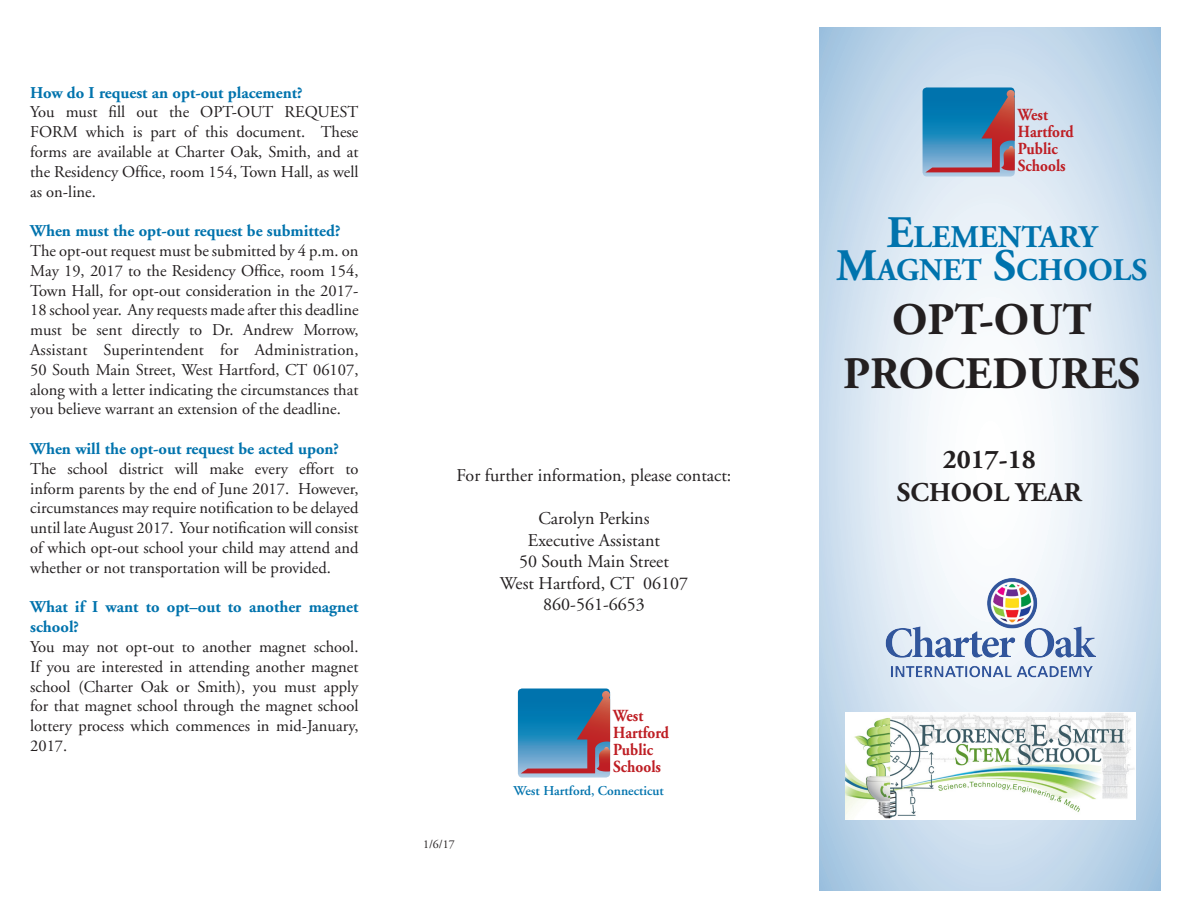
<style>
.page{position:relative;width:1188px;height:918px;background:#fff}
.page>*{position:absolute;margin:0;border:0;box-sizing:border-box;transform-origin:0 0}
.t1{font:700 45px "Adobe Garamond";color:#231f20}
.t2{font:700 31.5px "Adobe Garamond";color:#0073ad}
.t3{font:700 27px "Adobe Garamond";color:#231f20}
.t4{font:18px "Adobe Garamond";color:#231f20}
.t5{font:700 16.95px/17px "Adobe Garamond";color:#be1e24;scale:.9 1}
.t6{font:16.5px/19.8px "Adobe Garamond";color:#231f20;text-align:justify}
.t7{font:700 16.5px/19.8px "Adobe Garamond";color:#0073ad}
.t8{font:600 13.5px "Adobe Garamond";color:#0073ad}
.t9{font:12px "Adobe Garamond";color:#231f20}
.s1{font-size:45px}
</style>
<div class="page">
<svg style="left:819px;top:27px;width:342px;height:864px"></svg>
<img style="left:845px;top:712px;width:291px;height:107px">
<svg style="left:518px;top:688px;width:92px;height:90px;background:#4f7ba1"></svg>
<svg style="left:923px;top:87px;width:92px;height:90px;background:#4f7aa0"></svg>
<img style="left:884px;top:574px;width:215px;height:111px">
<p class="t7" style="left:30px;top:83px;width:274px">How do I request an opt-out placement?</p>
<p class="t6" style="left:30px;top:103px;width:330px">You must fill out the OPT-OUT REQUEST FORM which is part of this document. These forms are available at Charter Oak, Smith, and at the Residency Office, room 154, Town Hall, as well as on-line.</p>
<p class="t7" style="left:30px;top:221px;width:312px">When must the opt-out request be submitted?</p>
<p class="t6" style="left:30px;top:241px;width:330px">The opt-out request must be submitted by 4 p.m. on May 19, 2017 to the Residency Office, room 154, Town Hall, for opt-out consideration in the 2017- 18 school year. Any requests made after this deadline must be sent directly to Dr. Andrew Morrow, Assistant Superintendent for Administration, 50 South Main Street, West Hartford, CT 06107, along with a letter indicating the circumstances that you believe warrant an extension of the deadline.</p>
<p class="t7" style="left:30px;top:439px;width:310px">When will the opt-out request be acted upon?</p>
<p class="t6" style="left:30px;top:459px;width:330px">The school district will make every effort to inform parents by the end of June 2017. However, circumstances may require notification to be delayed until late August 2017. Your notification will consist of which opt-out school your child may attend and whether or not transportation will be provided.</p>
<p class="t7" style="left:30px;top:598px;width:330px">What if I want to opt–out to another magnet school?</p>
<p class="t6" style="left:30px;top:637px;width:330px">You may not opt-out to another magnet school.<br>If you are interested in attending another magnet school (Charter Oak or Smith), you must apply for that magnet school through the magnet school lottery process which commences in mid-January, 2017.</p>
<p class="t4" style="left:457px;top:465px;width:276px">For further information, please contact:</p>
<p class="t4" style="left:538px;top:509px;width:113px">Carolyn Perkins</p>
<p class="t4" style="left:528px;top:530px;width:134px">Executive Assistant</p>
<p class="t4" style="left:519px;top:552px;width:151px">50 South Main Street</p>
<p class="t4" style="left:500px;top:573px;width:190px">West Hartford, CT 06107</p>
<p class="t4" style="left:543px;top:595px;width:103px">860-561-6653</p>
<p class="t9" style="left:423px;top:838px;width:33px">1/6/17</p>
<p class="t5" style="left:613px;top:708px;width:63px">West<br>Hartford</p>
<p class="t5" style="left:613px;top:741px;width:55px">Public<br>Schools</p>
<p class="t8" style="left:514px;top:784px;width:152px">West Hartford, Connecticut</p>
<p class="t5" style="left:1018px;top:107px;width:63px">West<br>Hartford</p>
<p class="t5" style="left:1018px;top:140px;width:55px">Public<br>Schools</p>
<p class="t2" style="left:887px;top:220px;width:212px"><span class="s1">E</span>LEMENTARY</p>
<p class="t2" style="left:836px;top:253px;width:311px"><span class="s1">M</span>AGNET <span class="s1">S</span>CHOOLS</p>
<p class="t1" style="left:892px;top:295px;width:201px">OPT-OUT</p>
<p class="t1" style="left:843px;top:349px;width:60px">PROC</p>
<p class="t1" style="left:965px;top:349px;width:177px">EDURES</p>
<p class="t3" style="left:943px;top:445px;width:95px">2017-18</p>
<p class="t3" style="left:897px;top:477px;width:186px">SCHOOL YEAR</p>
</div>
